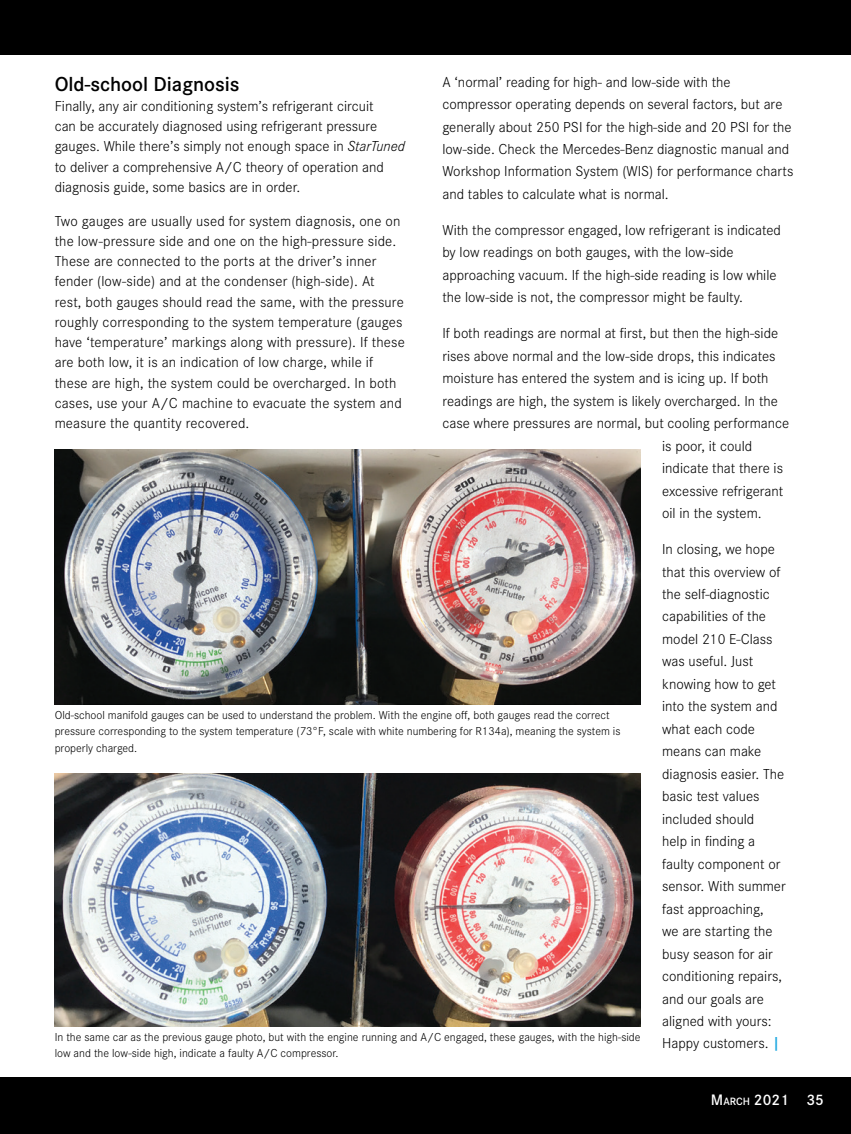
<style>
.page{position:relative;width:851px;height:1134px;background:#fff}
.page>*{position:absolute;margin:0;border:0;box-sizing:border-box;transform-origin:0 0}
.Chapter_Title{font:600 21px "Corporate S";color:#000}
.t1{font:600 15.75px "Corporate S";color:#fff}
.Copy{font:300 15px/22.5px "Corporate S";color:#000}
.t2{font:300 12px/16.2px "Corporate S";color:#000}
.s1{font-style:italic}
.s2{font-weight:600;font-size:16.5px;color:#24aae1}
.s3{font-size:10.95px}
</style>
<div class="page">
<div style="left:0;top:1077px;width:850px;height:57px;background:#000"></div>
<div style="left:0;top:0;width:850px;height:55px;background:#000"></div>
<img style="left:55px;top:450px;width:586px;height:254px">
<img style="left:55px;top:774px;width:586px;height:252px">
<p class="Chapter_Title" style="left:55px;top:70px;width:186px">Old-school Diagnosis</p>
<p class="Copy" style="left:55px;top:95px;width:352px;line-height:20.2px">Finally, any air conditioning system’s refrigerant circuit<br>can be accurately diagnosed using refrigerant pressure gauges. While there’s simply not enough space in <span class="s1">StarTuned </span>to deliver a comprehensive A/C theory of operation and diagnosis guide, some basics are in order.</p>
<p class="Copy" style="left:55px;top:210px;width:351px;line-height:20.2px">Two gauges are usually used for system diagnosis, one on the low-pressure side and one on the high-pressure side.<br>These are connected to the ports at the driver’s inner fender (low-side) and at the condenser (high-side). At rest, both gauges should read the same, with the pressure roughly corresponding to the system temperature (gauges have ‘temperature’ markings along with pressure). If these are both low, it is an indication of low charge, while if these are high, the system could be overcharged. In both cases, use your A/C machine to evacuate the system and measure the quantity recovered.</p>
<p class="Copy" style="left:442px;top:70px;width:352px">A ‘normal’ reading for high- and low-side with the compressor operating depends on several factors, but are generally about 250 PSI for the high-side and 20 PSI for the low-side. Check the Mercedes-Benz diagnostic manual and Workshop Information System (WIS) for performance charts and tables to calculate what is normal.</p>
<p class="Copy" style="left:442px;top:218px;width:340px">With the compressor engaged, low refrigerant is indicated by low readings on both gauges, with the low-side approaching vacuum. If the high-side reading is low while the low-side is not, the compressor might be faulty.</p>
<p class="Copy" style="left:442px;top:322px;width:337px">If both readings are normal at first, but then the high-side</p>
<p class="Copy" style="left:442px;top:344px;width:335px">rises above normal and the low-side drops, this indicates</p>
<p class="Copy" style="left:442px;top:367px;width:328px">moisture has entered the system and is icing up. If both</p>
<p class="Copy" style="left:442px;top:389px;width:337px">readings are high, the system is likely overcharged. In the</p>
<p class="Copy" style="left:442px;top:411px;width:348px">case where pressures are normal, but cooling performance</p>
<p class="Copy" style="left:662px;top:434px;width:92px">is poor, it could</p>
<p class="Copy" style="left:662px;top:456px;width:122px">indicate that there is</p>
<p class="Copy" style="left:662px;top:479px;width:123px">excessive refrigerant</p>
<p class="Copy" style="left:662px;top:501px;width:101px">oil in the system.</p>
<p class="Copy" style="left:662px;top:537px;width:125px">In closing, we hope that this overview of the self-diagnostic capabilities of the model 210 E-Class was useful. Just knowing how to get into the system and what each code means can make diagnosis easier. The basic test values included should<br>help in finding a faulty component or sensor. With summer fast approaching,<br>we are starting the busy season for air conditioning repairs, and our goals are aligned with yours:<br>Happy customers. <span class="s2">|</span></p>
<p class="t2" style="left:55px;top:707px;width:567px">Old-school manifold gauges can be used to understand the problem. With the engine off, both gauges read the correct pressure corresponding to the system temperature (73°F, scale with white numbering for R134a), meaning the system is properly charged.</p>
<p class="t2" style="left:55px;top:1029px;width:587px">In the same car as the previous gauge photo, but with the engine running and A/C engaged, these gauges, with the high-side low and the low-side high, indicate a faulty A/C compressor.</p>
<p class="t1" style="left:711px;top:1090px;width:114px">M<span class="s3">ARCH</span> 2021 35</p>
</div>
